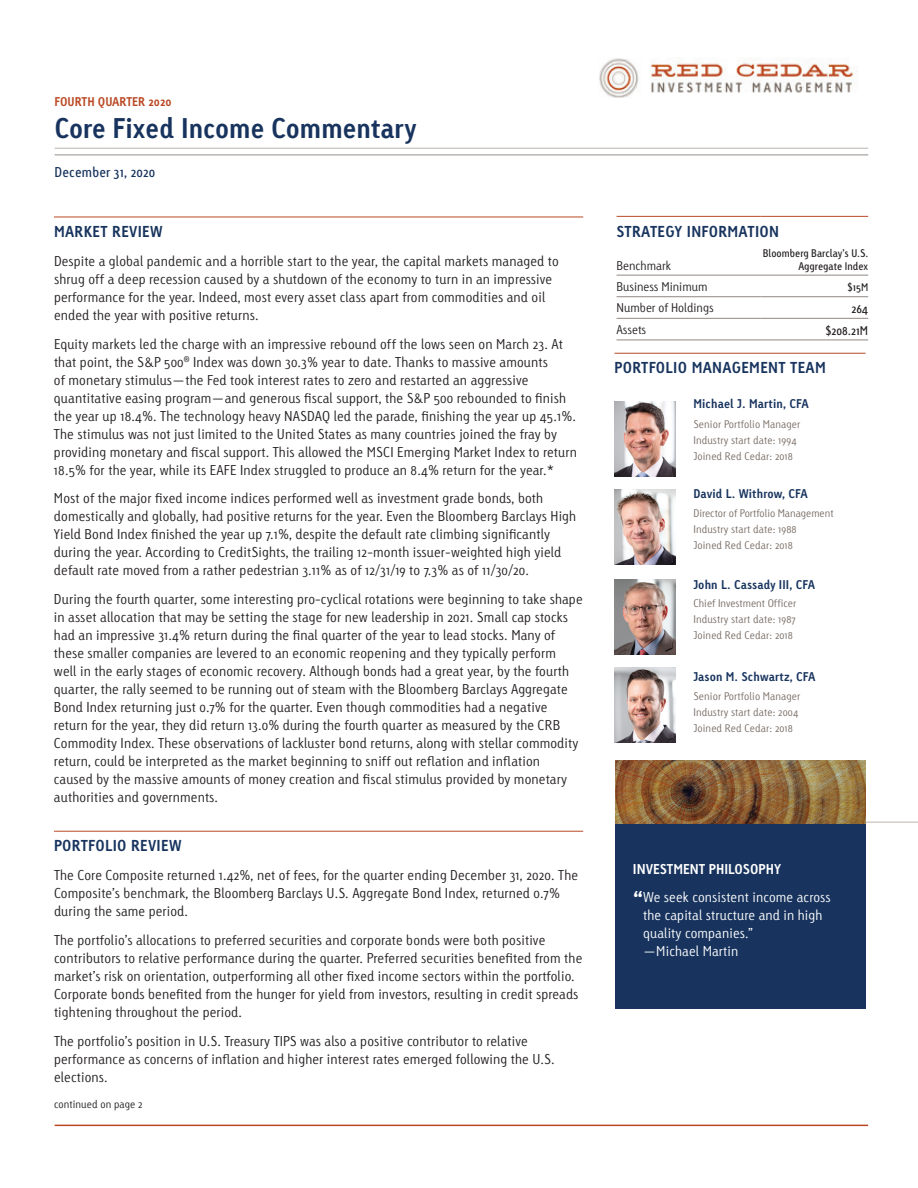
<style>
.page{position:relative;width:918px;height:1188px;background:#fff}
.page>*{position:absolute;margin:0;border:0;box-sizing:border-box;transform-origin:0 0}
.t1{font:700 27px "Linotype Tetria";color:#18345e}
.t2{font:700 15px "Linotype Tetria";letter-spacing:.02em;color:#18345e}
.t3{font:300 13.5px/18px "Linotype Tetria";letter-spacing:.01em;color:#231f20}
.t4{font:300 13.5px/18px "Linotype Tetria";letter-spacing:.01em;color:#fff}
.t5{font:13.5px "Linotype Tetria";letter-spacing:.01em;color:#18345e}
.t6{font:700 12px "Linotype Tetria";letter-spacing:.01em;color:#18345e}
.t7{font:300 12px "Linotype Tetria";color:#231f20}
.t8{font:700 12px "Linotype Tetria";color:#ba4925}
.t9{font:12px "Linotype Tetria";color:#231f20}
.t10{font:300 10.5px/16px "Linotype Tetria";letter-spacing:.01em;color:#796d65}
.t11{font:10.5px/12.6px "Linotype Tetria";color:#231f20;text-align:right}
.t12{font:300 10.5px "Linotype Tetria";letter-spacing:.01em;color:#231f20}
.s1{font-weight:700}
.s2{font-weight:700;font-size:22.5px}
</style>
<div class="page">
<hr style="left:54px;top:217px;width:529px;height:1px;background:#ba4925">
<hr style="left:54px;top:831px;width:529px;height:1px;background:#ba4925">
<hr style="left:617px;top:216px;width:143px;height:1px;background:#ba4925">
<hr style="left:760px;top:216px;width:108px;height:1px;background:#ba4925">
<hr style="left:617px;top:275px;width:143px;height:1px;background:#908884">
<hr style="left:760px;top:275px;width:108px;height:1px;background:#908884">
<hr style="left:617px;top:296px;width:143px;height:1px;background:#908884">
<hr style="left:760px;top:296px;width:108px;height:1px;background:#908884">
<hr style="left:617px;top:318px;width:143px;height:1px;background:#908884">
<hr style="left:760px;top:318px;width:108px;height:1px;background:#908884">
<hr style="left:617px;top:340px;width:143px;height:1px;background:#908884">
<hr style="left:760px;top:340px;width:108px;height:1px;background:#908884">
<hr style="left:55px;top:154px;width:813px;height:2px;background:#908884">
<hr style="left:55px;top:148px;width:813px;height:1px;background:#908884">
<hr style="left:615px;top:822px;width:303px;height:1px;background:#bcb5af">
<img style="left:615px;top:760px;width:251px;height:65px">
<div style="left:615px;top:825px;width:251px;height:184px;background:#18345e"></div>
<img style="left:599px;top:58px;width:258px;height:40px">
<hr style="left:615px;top:353px;width:251px;height:1px;background:#ba4925">
<img style="left:615px;top:668px;width:60px;height:75px">
<img style="left:615px;top:402px;width:60px;height:75px">
<img style="left:615px;top:579px;width:60px;height:75px">
<hr style="left:55px;top:1125px;width:813px;height:1px;background:#ba4925">
<img style="left:615px;top:489px;width:60px;height:75px">
<p class="t8" style="left:55px;top:94px;width:119px">FOURTH QUARTER 2020</p>
<h1 class="t1" style="left:55px;top:111px;width:363px">Core Fixed Income Commentary</h1>
<p class="t5" style="left:55px;top:164px;width:102px">December 31, 2020</p>
<p class="t2" style="left:54px;top:222px;width:110px">MARKET REVIEW</p>
<p class="t3" style="left:54px;top:252px;width:506px">Despite a global pandemic and a horrible start to the year, the capital markets managed to shrug off a deep recession caused by a shutdown of the economy to turn in an impressive performance for the year. Indeed, most every asset class apart from commodities and oil ended the year with positive returns.</p>
<p class="t3" style="left:54px;top:335px;width:524px">Equity markets led the charge with an impressive rebound off the lows seen on March 23. At that point, the S&amp;P 500<sup>®</sup> Index was down 30.3% year to date. Thanks to massive amounts<br>of monetary stimulus—the Fed took interest rates to zero and restarted an aggressive quantitative easing program—and generous fiscal support, the S&amp;P 500 rebounded to finish the year up 18.4%. The technology heavy NASDAQ led the parade, finishing the year up 45.1%.<br>The stimulus was not just limited to the United States as many countries joined the fray by providing monetary and fiscal support. This allowed the MSCI Emerging Market Index to return 18.5% for the year, while its EAFE Index struggled to produce an 8.4% return for the year.*</p>
<p class="t3" style="left:54px;top:490px;width:524px">Most of the major fixed income indices performed well as investment grade bonds, both domestically and globally, had positive returns for the year. Even the Bloomberg Barclays High Yield Bond Index finished the year up 7.1%, despite the default rate climbing significantly during the year. According to CreditSights, the trailing 12-month issuer-weighted high yield default rate moved from a rather pedestrian 3.11% as of 12/31/19 to 7.3% as of 11/30/20.</p>
<p class="t3" style="left:54px;top:590px;width:530px">During the fourth quarter, some interesting pro-cyclical rotations were beginning to take shape in asset allocation that may be setting the stage for new leadership in 2021. Small cap stocks had an impressive 31.4% return during the final quarter of the year to lead stocks. Many of these smaller companies are levered to an economic reopening and they typically perform<br>well in the early stages of economic recovery. Although bonds had a great year, by the fourth quarter, the rally seemed to be running out of steam with the Bloomberg Barclays Aggregate Bond Index returning just 0.7% for the quarter. Even though commodities had a negative return for the year, they did return 13.0% during the fourth quarter as measured by the CRB Commodity Index. These observations of lackluster bond returns, along with stellar commodity return, could be interpreted as the market beginning to sniff out reflation and inflation<br>caused by the massive amounts of money creation and fiscal stimulus provided by monetary authorities and governments.</p>
<p class="t2" style="left:54px;top:836px;width:129px">PORTFOLIO REVIEW</p>
<p class="t3" style="left:54px;top:866px;width:526px">The Core Composite returned 1.42%, net of fees, for the quarter ending December 31, 2020. The<br>Composite’s benchmark, the Bloomberg Barclays U.S. Aggregate Bond Index, returned 0.7% during the same period.</p>
<p class="t3" style="left:54px;top:931px;width:530px">The portfolio’s allocations to preferred securities and corporate bonds were both positive contributors to relative performance during the quarter. Preferred securities benefited from the market’s risk on orientation, outperforming all other fixed income sectors within the portfolio.<br>Corporate bonds benefited from the hunger for yield from investors, resulting in credit spreads tightening throughout the period.</p>
<p class="t3" style="left:54px;top:1032px;width:502px">The portfolio’s position in U.S. Treasury TIPS was also a positive contributor to relative performance as concerns of inflation and higher interest rates emerged following the U.S. elections.</p>
<p class="t12" style="left:54px;top:1098px;width:90px">continued on page 2</p>
<p class="t2" style="left:617px;top:222px;width:164px">STRATEGY INFORMATION</p>
<p class="t7" style="left:617px;top:258px;width:56px">Benchmark</p>
<p class="t11" style="left:763px;top:247px;width:107px">Bloomberg Barclay’s U.S.<br>Aggregate Index</p>
<p class="t7" style="left:617px;top:279px;width:92px">Business Minimum</p>
<p class="t11" style="left:847px;top:281px;width:22px">$15M</p>
<p class="t7" style="left:617px;top:301px;width:99px">Number of Holdings</p>
<p class="t9" style="left:852px;top:301px;width:18px">264</p>
<p class="t7" style="left:617px;top:322px;width:31px">Assets</p>
<p class="t9" style="left:825px;top:323px;width:45px">$208.21M</p>
<p class="t2" style="left:615px;top:358px;width:213px">PORTFOLIO MANAGEMENT TEAM</p>
<p class="t6" style="left:693px;top:396px;width:117px">Michael J. Martin, CFA</p>
<p class="t10" style="left:693px;top:416px;width:109px">Senior Portfolio Manager<br>Industry start date: 1994<br>Joined Red Cedar: 2018</p>
<p class="t6" style="left:693px;top:486px;width:116px">David L. Withrow, CFA</p>
<p class="t10" style="left:693px;top:505px;width:142px">Director of Portfolio Management<br>Industry start date: 1988<br>Joined Red Cedar: 2018</p>
<p class="t6" style="left:693px;top:577px;width:123px">John L. Cassady III, CFA</p>
<p class="t10" style="left:693px;top:596px;width:105px;text-align:justify">Chief Investment Officer Industry start date: 1987<br>Joined Red Cedar: 2018</p>
<p class="t6" style="left:693px;top:669px;width:124px">Jason M. Schwartz, CFA</p>
<p class="t10" style="left:693px;top:688px;width:109px">Senior Portfolio Manager<br>Industry start date: 2004<br>Joined Red Cedar: 2018</p>
<p class="t4" style="left:633px;top:855px;width:199px;line-height:28px"><span class="s1">INVESTMENT PHILOSOPHY<br></span><span class="s2">“</span>We seek consistent income across</p>
<p class="t4" style="left:643px;top:906px;width:181px">the capital structure and in high quality companies.”<br>—Michael Martin</p>
</div>
